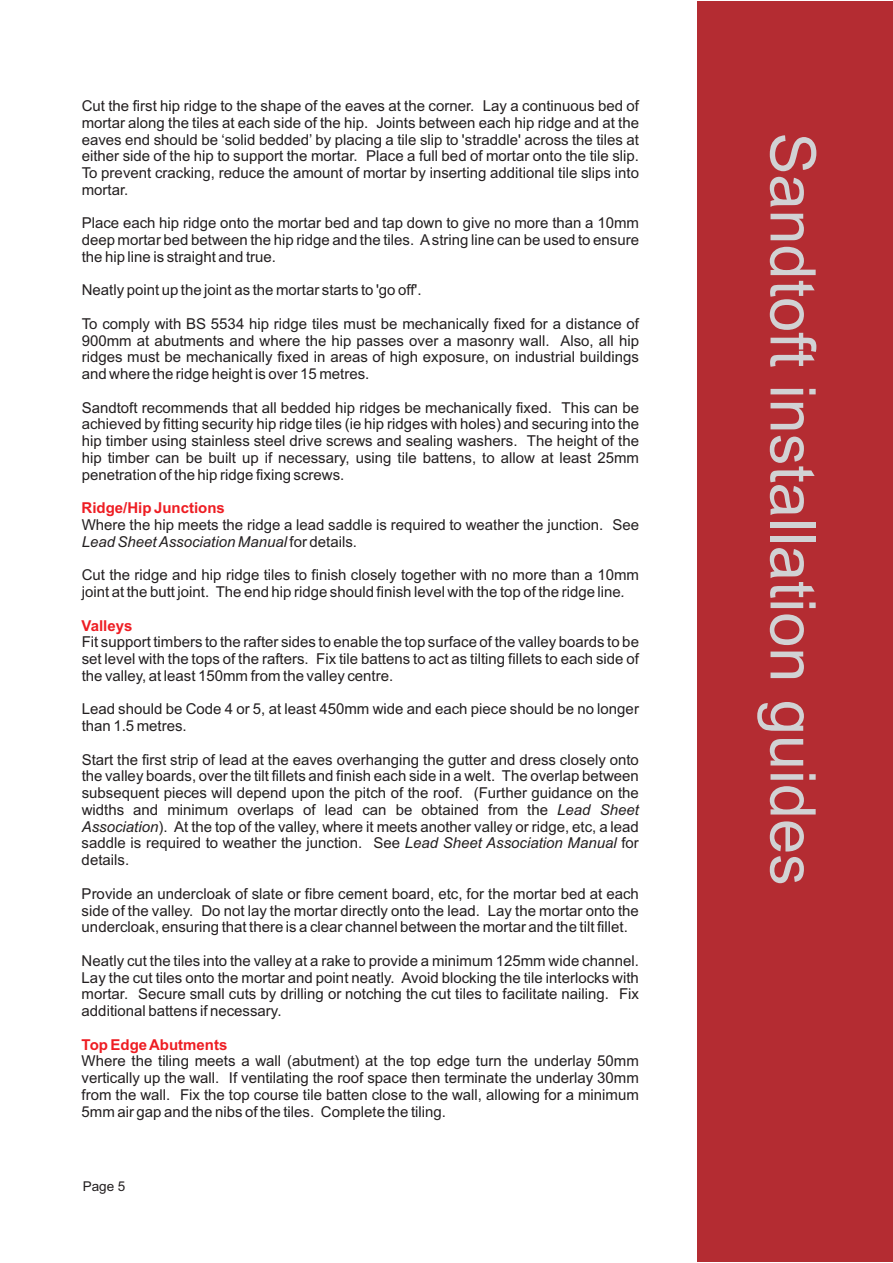
<style>
.page{position:relative;width:893px;height:1263px;background:#fff}
.page>*{position:absolute;margin:0;border:0;box-sizing:border-box;transform-origin:0 0}
.t1{font:63px "Arial";color:#d1d2d4}
.t2{font:15px/16.8px "Arial";color:#231f20;text-align:justify}
.t3{font:700 15px "Arial";color:#ee1d23}
.t4{font:13.5px "Arial";color:#231f20}
.s1{font-style:italic}
</style>
<div class="page">
<div style="left:697px;top:1px;width:196px;height:1261px;background:#b42c32"></div>
<p class="t2" style="left:82px;top:99px;width:559px">Cut the first hip ridge to the shape of the eaves at the corner. Lay a continuous bed of mortar along the tiles at each side of the hip. Joints between each hip ridge and at the eaves end should be ‘solid bedded’ by placing a tile slip to 'straddle' across the tiles at either side of the hip to support the mortar. Place a full bed of mortar onto the tile slip.<br>To prevent cracking, reduce the amount of mortar by inserting additional tile slips into mortar.</p>
<p class="t2" style="left:82px;top:216px;width:559px">Place each hip ridge onto the mortar bed and tap down to give no more than a 10mm deep mortar bed between the hip ridge and the tiles. Astring line can be used to ensure the hip line is straight and true.</p>
<p class="t2" style="left:82px;top:283px;width:341px">Neatly point up the joint as the mortar starts to 'go off'.</p>
<p class="t2" style="left:82px;top:317px;width:559px">To comply with BS 5534 hip ridge tiles must be mechanically fixed for a distance of 900mm at abutments and where the hip passes over a masonry wall. Also, all hip ridges must be mechanically fixed in areas of high exposure, on industrial buildings and where the ridge height is over 15 metres.</p>
<p class="t2" style="left:82px;top:400px;width:559px">Sandtoft recommends that all bedded hip ridges be mechanically fixed. This can be achieved by fitting security hip ridge tiles (ie hip ridges with holes) and securing into the hip timber using stainless steel drive screws and sealing washers. The height of the hip timber can be built up if necessary, using tile battens, to allow at least 25mm penetration of the hip ridge fixing screws.</p>
<p class="t2" style="left:82px;top:518px;width:559px">Where the hip meets the ridge a lead saddle is required to weather the junction. See<br><span class="s1">Lead Sheet Association Manual</span> for details.</p>
<p class="t2" style="left:82px;top:568px;width:559px">Cut the ridge and hip ridge tiles to finish closely together with no more than a 10mm joint at the butt joint. The end hip ridge should finish level with the top of the ridge line<span class="s1">.</span></p>
<p class="t2" style="left:82px;top:635px;width:559px">Fit support timbers to the rafter sides to enable the top surface of the valley boards to be set level with the tops of the rafters. Fix tile battens to act as tilting fillets to each side of the valley, at least 150mm from the valley centre.</p>
<p class="t2" style="left:82px;top:702px;width:559px">Lead should be Code 4 or 5, at least 450mm wide and each piece should be no longer than 1.5 metres.</p>
<p class="t2" style="left:82px;top:752px;width:559px">Start the first strip of lead at the eaves overhanging the gutter and dress closely onto the valley boards, over the tilt fillets and finish each side in a welt. The overlap between subsequent pieces will depend upon the pitch of the roof. (Further guidance on the widths and minimum overlaps of lead can be obtained from the <span class="s1">Lead Sheet Association</span>). At the top of the valley, where it meets another valley or ridge, etc, a lead saddle is required to weather the junction. See <span class="s1">Lead Sheet Association Manual</span> for details.</p>
<p class="t2" style="left:82px;top:886px;width:559px">Provide an undercloak of slate or fibre cement board, etc, for the mortar bed at each side of the valley. Do not lay the mortar directly onto the lead. Lay the mortar onto the undercloak, ensuring that there is a clear channel between the mortar and the tilt fillet.</p>
<p class="t2" style="left:82px;top:953px;width:559px">Neatly cut the tiles into the valley at a rake to provide a minimum 125mm wide channel.<br>Lay the cut tiles onto the mortar and point neatly. Avoid blocking the tile interlocks with mortar. Secure small cuts by drilling or notching the cut tiles to facilitate nailing. Fix additional battens if necessary.</p>
<p class="t2" style="left:82px;top:1054px;width:559px">Where the tiling meets a wall (abutment) at the top edge turn the underlay 50mm vertically up the wall. If ventilating the roof space then terminate the underlay 30mm from the wall. Fix the top course tile batten close to the wall, allowing for a minimum 5mm air gap and the nibs of the tiles. Complete the tiling.</p>
<p class="t3" style="left:82px;top:502px;width:145px">Ridge/Hip Junctions</p>
<p class="t3" style="left:82px;top:620px;width:52px">Valleys</p>
<p class="t3" style="left:82px;top:1039px;width:147px">Top Edge Abutments</p>
<p class="t4" style="left:83px;top:1181px;width:44px">Page 5</p>
<h1 class="t1" style="left:816px;top:132px;width:755px;rotate:90deg">Sandtoft installation guides</h1>
</div>
